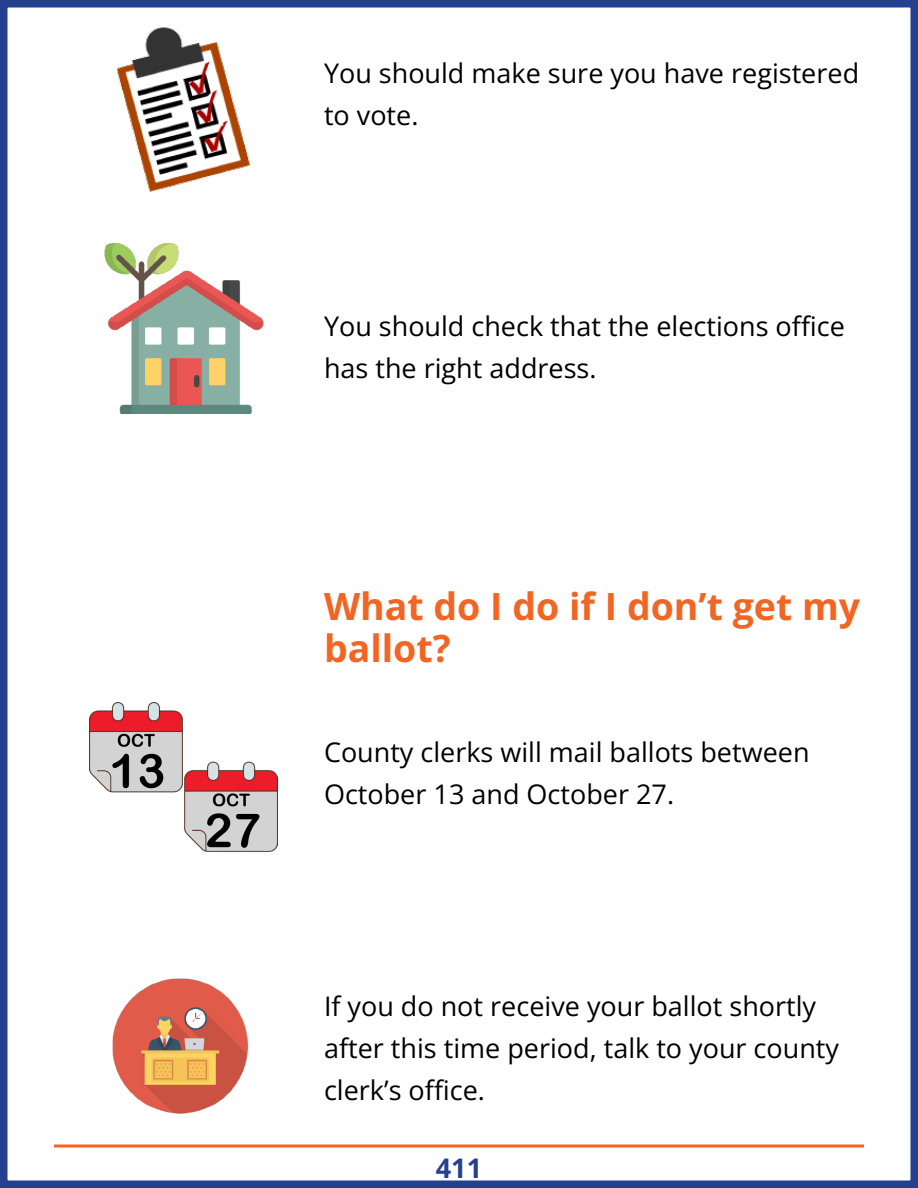
<style>
.page{position:relative;width:918px;height:1188px;background:#fff}
.page>*{position:absolute;margin:0;border:0;box-sizing:border-box;transform-origin:0 0}
.t1{font:700 37.5px/42px "Open Sans";color:#f26522}
.t2{font:27px/42px "Open Sans";color:#000}
.t3{font:700 27px "Open Sans";color:#25408f}
</style>
<div class="page">
<div style="left:0;top:0;width:918px;height:1188px;border:8px solid #25408f"></div>
<svg style="left:54px;top:1144px;width:810px;height:4px;background:#f58b59"></svg>
<img style="left:116px;top:27px;width:135px;height:165px">
<img style="left:104px;top:243px;width:160px;height:171px">
<img style="left:90px;top:702px;width:187px;height:150px">
<img style="left:112px;top:978px;width:137px;height:136px">
<p class="t2" style="left:324px;top:51px;width:537px">You should make sure you have registered to vote.</p>
<p class="t2" style="left:324px;top:305px;width:522px">You should check that the elections office has the right address.</p>
<h2 class="t1" style="left:324px;top:584px;width:538px">What do I do if I don’t get my ballot?</h2>
<p class="t2" style="left:324px;top:731px;width:487px">County clerks will mail ballots between<br>October 13 and October 27.</p>
<p class="t2" style="left:324px;top:984px;width:517px">If you do not receive your ballot shortly after this time period, talk to your county clerk’s office.</p>
<p class="t3" style="left:436px;top:1150px;width:48px">411</p>
</div>
